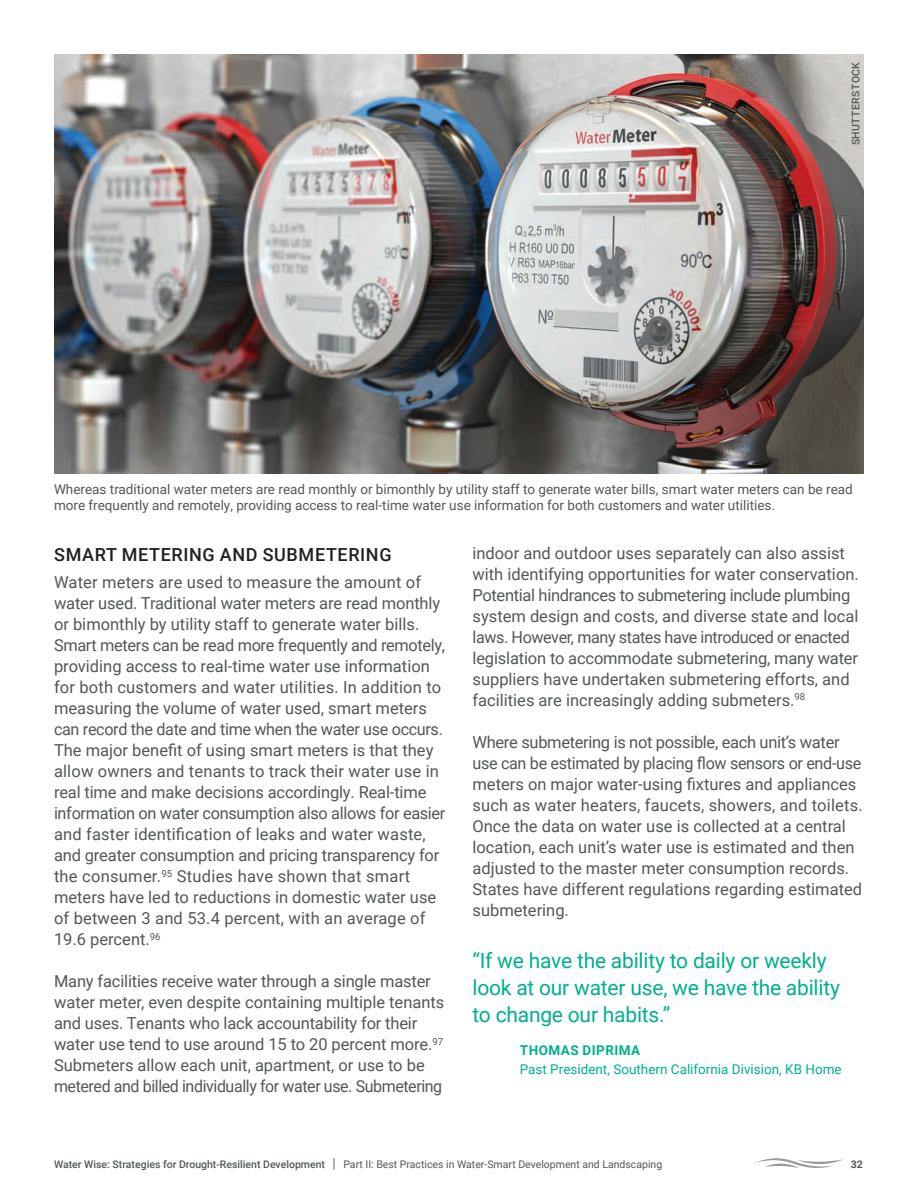
<style>
.page{position:relative;width:918px;height:1188px;background:#fff}
.page>*{position:absolute;margin:0;border:0;box-sizing:border-box;transform-origin:0 0}
.t1{font:21px/27px "Roboto";letter-spacing:-.01em;color:#00af8e}
.BODY_TXT_-_first_P{font:500 18px "Roboto";letter-spacing:.035em;color:#231f20}
.BODY_TXT_-_first_P-2{font:16.5px/21px "Roboto";color:#525758}
.t2{font:13.5px/16.5px "Roboto";color:#525758}
.t3{font:13.5px "Roboto";color:#00af8e}
.t4{font:700 13.5px "Roboto";letter-spacing:.035em;color:#00af8e}
.t5{font:10.5px "Roboto";color:#525758}
.t6{font:500 10.5px "Roboto";letter-spacing:.035em;color:#525758}
.t7{font:700 10.5px "Roboto";color:#525758}
.s1{font-weight:500}
.s2{font-weight:500;font-size:13.65px}
</style>
<div class="page">
<img style="left:54px;top:54px;width:810px;height:420px">
<svg style="left:755px;top:1158px;width:88px;height:10px"></svg>
<p class="t6" style="left:848px;top:145px;width:85px;rotate:-90deg">SHUTTERSTOCK</p>
<p class="t2" style="left:54px;top:480px;width:800px">Whereas traditional water meters are read monthly or bimonthly by utility staff to generate water bills, smart water meters can be read more frequently and remotely, providing access to real-time water use information for both customers and water utilities.</p>
<p class="BODY_TXT_-_first_P" style="left:54px;top:542px;width:339px">SMART METERING AND SUBMETERING</p>
<p class="BODY_TXT_-_first_P-2" style="left:54px;top:571px;width:393px">Water meters are used to measure the amount of water used. Traditional water meters are read monthly or bimonthly by utility staff to generate water bills.<br>Smart meters can be read more frequently and remotely, providing access to real-time water use information for both customers and water utilities. In addition to measuring the volume of water used, smart meters can record the date and time when the water use occurs.<br>The major benefit of using smart meters is that they allow owners and tenants to track their water use in real time and make decisions accordingly. Real-time information on water consumption also allows for easier and faster identification of leaks and water waste, and greater consumption and pricing transparency for the consumer.<sup>95</sup> Studies have shown that smart meters have led to reductions in domestic water use of between 3 and 53.4 percent, with an average of 19.6 percent.<sup>96</sup></p>
<p class="BODY_TXT_-_first_P-2" style="left:54px;top:970px;width:392px">Many facilities receive water through a single master water meter, even despite containing multiple tenants and uses. Tenants who lack accountability for their water use tend to use around 15 to 20 percent more.<sup>97<br></sup>Submeters allow each unit, apartment, or use to be metered and billed individually for water use. Submetering</p>
<p class="BODY_TXT_-_first_P-2" style="left:472px;top:542px;width:388px">indoor and outdoor uses separately can also assist with identifying opportunities for water conservation.<br>Potential hindrances to submetering include plumbing system design and costs, and diverse state and local laws. However, many states have introduced or enacted legislation to accommodate submetering, many water suppliers have undertaken submetering efforts, and facilities are increasingly adding submeters.<sup>98</sup></p>
<p class="BODY_TXT_-_first_P-2" style="left:472px;top:731px;width:392px">Where submetering is not possible, each unit’s water use can be estimated by placing flow sensors or end-use meters on major water-using fixtures and appliances such as water heaters, faucets, showers, and toilets.<br>Once the data on water use is collected at a central location, each unit’s water use is estimated and then adjusted to the master meter consumption records.<br>States have different regulations regarding estimated submetering.</p>
<p class="t1" style="left:472px;top:946px;width:369px">“If we have the ability to daily or weekly look at our water use, we have the ability to change our habits.”</p>
<p class="t4" style="left:520px;top:1040px;width:122px">THOMAS DIPRIMA</p>
<p class="t3" style="left:520px;top:1060px;width:324px">Past President, Southern California Division, KB Home</p>
<p class="t5" style="left:54px;top:1156px;width:610px"><span class="s1">Water Wise: Strategies for Drought-Resilient Development</span> <span class="s2">|</span> Part II: Best Practices in Water-Smart Development and Landscaping</p>
<p class="t7" style="left:851px;top:1156px;width:14px">32</p>
</div>
